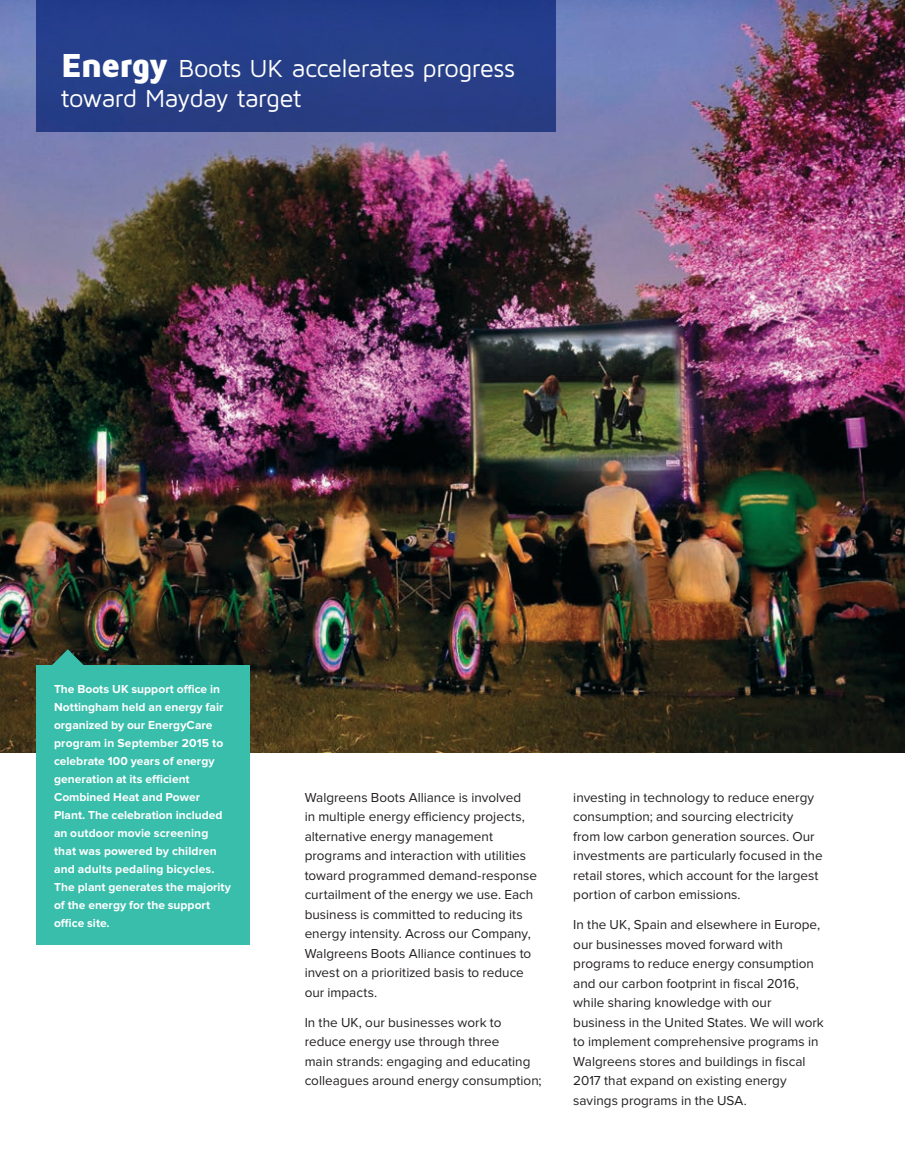
<style>
.page{position:relative;width:905px;height:1175px;background:#fff}
.page>*{position:absolute;margin:0;border:0;box-sizing:border-box;transform-origin:0 0}
.t1{font:25.5px/30px "Maven Pro";letter-spacing:-.025em;color:#fff}
.t2{font:13.5px/19.5px "Proxima Nova";color:#231f20}
.t3{font:700 12px/18px "Proxima Nova";letter-spacing:.005em;color:#fff}
.s1{font-weight:900;font-size:34.5px}
</style>
<div class="page">
<img style="left:0;top:0;width:904px;height:752px">
<div style="left:36px;top:0;width:519px;height:132px;background:#263e88"></div>
<svg style="left:51px;top:649px;width:33px;height:16px"></svg>
<div style="left:36px;top:665px;width:213px;height:280px;background:#38beab"></div>
<h1 class="t1" style="left:61px;top:52px;width:455px"><span class="s1">Energy</span> Boots UK accelerates progress toward Mayday target</h1>
<p class="t3" style="left:54px;top:680px;width:179px">The Boots UK support office in<br>Nottingham held an energy fair organized by our EnergyCare program in September 2015 to celebrate 100 years of energy generation at its efficient<br>Combined Heat and Power<br>Plant. The celebration included an outdoor movie screening that was powered by children and adults pedaling bicycles.<br>The plant generates the majority of the energy for the support office site.</p>
<p class="t2" style="left:304px;top:788px;width:234px">Walgreens Boots Alliance is involved<br>in multiple energy efficiency projects, alternative energy management programs and interaction with utilities toward programmed demand-response curtailment of the energy we use. Each business is committed to reducing its energy intensity. Across our Company, Walgreens Boots Alliance continues to invest on a prioritized basis to reduce our impacts.</p>
<p class="t2" style="left:304px;top:1013px;width:238px">In the UK, our businesses work to reduce energy use through three<br>main strands: engaging and educating colleagues around energy consumption;</p>
<p class="t2" style="left:573px;top:787px;width:251px">investing in technology to reduce energy consumption; and sourcing electricity from low carbon generation sources. Our investments are particularly focused in the retail stores, which account for the largest portion of carbon emissions.</p>
<p class="t2" style="left:573px;top:915px;width:252px">In the UK, Spain and elsewhere in Europe, our businesses moved forward with programs to reduce energy consumption and our carbon footprint in fiscal 2016, while sharing knowledge with our business in the United States. We will work to implement comprehensive programs in Walgreens stores and buildings in fiscal 2017 that expand on existing energy savings programs in the USA.</p>
</div>
